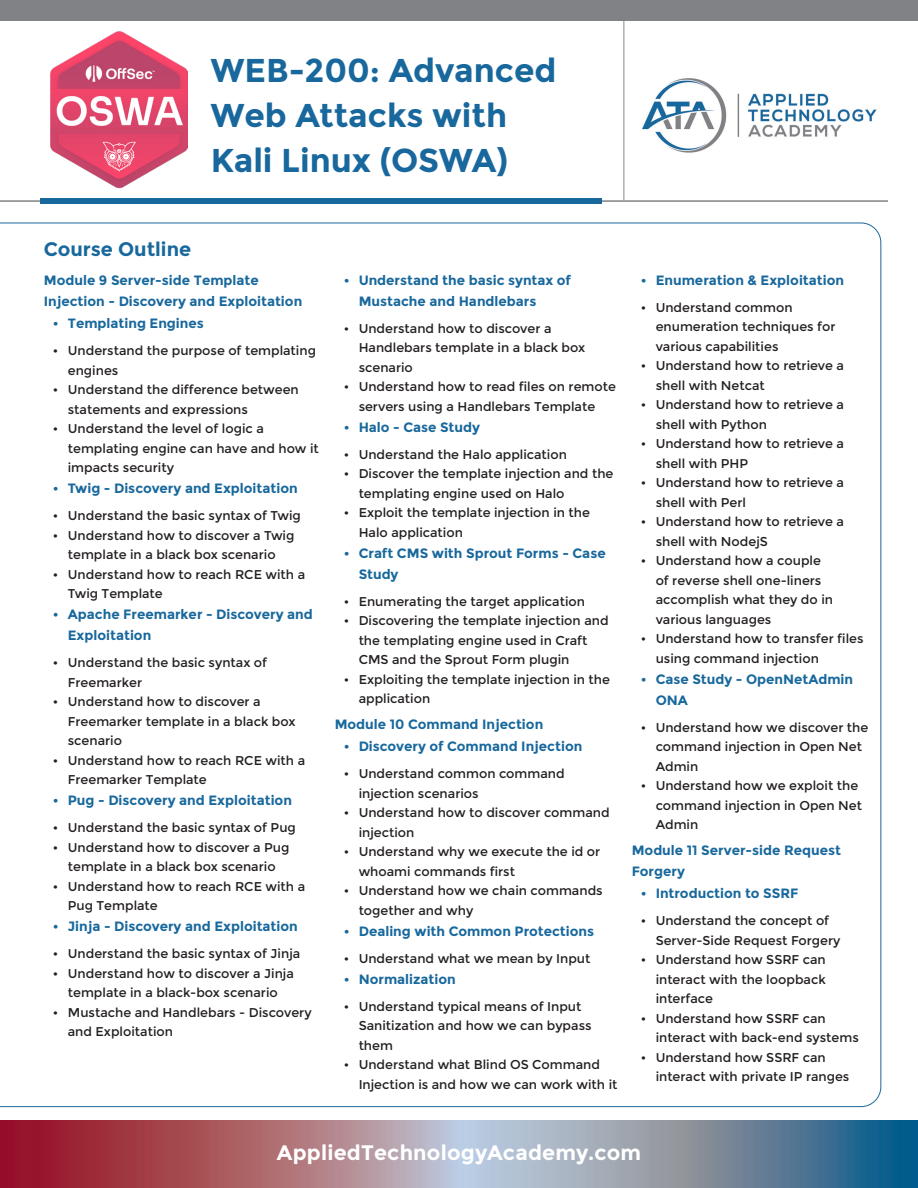
<style>
.page{position:relative;width:918px;height:1188px;background:#fff}
.page>*{position:absolute;margin:0;border:0;box-sizing:border-box;transform-origin:0 0}
.t1{font:700 33px/45px "Montserrat";color:#18689d}
.t2{font:700 21px "Montserrat";letter-spacing:.01em;color:#fff}
.t3{font:700 19.5px "Montserrat";color:#18689d}
.t4{font:700 13.5px/21px "Montserrat";color:#18689d}
.t5{font:12.75px/19.5px "Montserrat";color:#231f20}
</style>
<div class="page">
<svg style="left:0;top:1120px;width:918px;height:68px;background:#90798a"></svg>
<img style="left:642px;top:78px;width:235px;height:75px">
<hr style="left:0;top:200px;width:888px;height:2px;background:#818285">
<div style="left:41px;top:198px;width:561px;height:6px;background:#18689d"></div>
<hr style="left:623px;top:0;width:1px;height:200px;background:#92959a">
<div style="left:0;top:0;width:918px;height:21px;background:#818285"></div>
<img style="left:50px;top:31px;width:138px;height:158px">
<p class="t1" style="left:211px;top:48px;width:347px">WEB-200: Advanced<br>Web Attacks with<br>Kali Linux (OSWA)</p>
<p class="t3" style="left:44px;top:238px;width:149px">Course Outline</p>
<p class="t4" style="left:44px;top:270px;width:260px">Module 9 Server-side Template<br>Injection - Discovery and Exploitation</p>
<p class="t4" style="left:53px;top:313px;width:153px">• Templating Engines</p>
<p class="t5" style="left:68px;top:341px;width:250px;text-indent:-15px">• Understand the purpose of templating engines</p>
<p class="t5" style="left:68px;top:380px;width:233px;text-indent:-15px">• Understand the difference between statements and expressions</p>
<p class="t5" style="left:68px;top:419px;width:253px;text-indent:-15px">• Understand the level of logic a templating engine can have and how it impacts security</p>
<p class="t4" style="left:53px;top:478px;width:246px">• Twig - Discovery and Exploitation</p>
<p class="t5" style="left:53px;top:506px;width:250px">• Understand the basic syntax of Twig</p>
<p class="t5" style="left:53px;top:526px;width:243px;text-align:center">• Understand how to discover a Twig template in a black box scenario</p>
<p class="t5" style="left:68px;top:565px;width:239px;text-indent:-15px">• Understand how to reach RCE with a<br>Twig Template</p>
<p class="t4" style="left:68px;top:604px;width:247px;text-indent:-15px">• Apache Freemarker - Discovery and<br>Exploitation</p>
<p class="t5" style="left:68px;top:653px;width:201px;text-indent:-15px">• Understand the basic syntax of<br>Freemarker</p>
<p class="t5" style="left:68px;top:692px;width:229px;text-indent:-15px">• Understand how to discover a<br>Freemarker template in a black box scenario</p>
<p class="t5" style="left:68px;top:751px;width:239px;text-indent:-15px">• Understand how to reach RCE with a<br>Freemarker Template</p>
<p class="t4" style="left:53px;top:790px;width:241px">• Pug - Discovery and Exploitation</p>
<p class="t5" style="left:53px;top:818px;width:245px">• Understand the basic syntax of Pug</p>
<p class="t5" style="left:53px;top:838px;width:238px;text-align:center">• Understand how to discover a Pug template in a black box scenario</p>
<p class="t5" style="left:68px;top:877px;width:239px;text-indent:-15px">• Understand how to reach RCE with a<br>Pug Template</p>
<p class="t4" style="left:53px;top:916px;width:247px">• Jinja - Discovery and Exploitation</p>
<p class="t5" style="left:53px;top:944px;width:249px">• Understand the basic syntax of Jinja</p>
<p class="t5" style="left:53px;top:964px;width:243px;text-align:center">• Understand how to discover a Jinja template in a black-box scenario</p>
<p class="t5" style="left:68px;top:1003px;width:245px;text-indent:-15px">• Mustache and Handlebars - Discovery and Exploitation</p>
<p class="t4" style="left:359px;top:270px;width:214px;text-indent:-15px">• Understand the basic syntax of<br>Mustache and Handlebars</p>
<p class="t5" style="left:359px;top:319px;width:228px;text-indent:-15px">• Understand how to discover a<br>Handlebars template in a black box scenario</p>
<p class="t5" style="left:344px;top:377px;width:274px;text-align:center">• Understand how to read files on remote servers using a Handlebars Template</p>
<p class="t4" style="left:344px;top:417px;width:138px">• Halo - Case Study</p>
<p class="t5" style="left:344px;top:445px;width:225px">• Understand the Halo application</p>
<p class="t5" style="left:359px;top:464px;width:256px;text-indent:-15px">• Discover the template injection and the templating engine used on Halo</p>
<p class="t5" style="left:359px;top:503px;width:233px;text-indent:-15px">• Exploit the template injection in the<br>Halo application</p>
<p class="t4" style="left:359px;top:543px;width:249px;text-indent:-15px">• Craft CMS with Sprout Forms - Case<br>Study</p>
<p class="t5" style="left:344px;top:592px;width:243px">• Enumerating the target application</p>
<p class="t5" style="left:359px;top:611px;width:251px;text-indent:-15px">• Discovering the template injection and the templating engine used in Craft<br>CMS and the Sprout Form plugin</p>
<p class="t5" style="left:359px;top:670px;width:253px;text-indent:-15px">• Exploiting the template injection in the application</p>
<p class="t4" style="left:335px;top:714px;width:210px">Module 10 Command Injection</p>
<p class="t4" style="left:344px;top:736px;width:240px">• Discovery of Command Injection</p>
<p class="t5" style="left:359px;top:764px;width:208px;text-indent:-15px">• Understand common command injection scenarios</p>
<p class="t5" style="left:359px;top:803px;width:253px;text-indent:-15px">• Understand how to discover command injection</p>
<p class="t5" style="left:359px;top:842px;width:243px;text-indent:-15px">• Understand why we execute the id or whoami commands first</p>
<p class="t5" style="left:359px;top:881px;width:246px;text-indent:-15px">• Understand how we chain commands together and why</p>
<p class="t4" style="left:344px;top:921px;width:252px">• Dealing with Common Protections</p>
<p class="t5" style="left:344px;top:949px;width:248px">• Understand what we mean by Input</p>
<p class="t4" style="left:344px;top:969px;width:114px">• Normalization</p>
<p class="t5" style="left:359px;top:997px;width:234px;text-indent:-15px">• Understand typical means of Input<br>Sanitization and how we can bypass them</p>
<p class="t5" style="left:359px;top:1055px;width:260px;text-indent:-15px">• Understand what Blind OS Command<br>Injection is and how we can work with it</p>
<p class="t4" style="left:641px;top:270px;width:205px">• Enumeration &amp; Exploitation</p>
<p class="t5" style="left:656px;top:298px;width:181px;text-indent:-15px">• Understand common enumeration techniques for various capabilities</p>
<p class="t5" style="left:656px;top:356px;width:190px;text-indent:-15px">• Understand how to retrieve a shell with Netcat</p>
<p class="t5" style="left:656px;top:395px;width:190px;text-indent:-15px">• Understand how to retrieve a shell with Python</p>
<p class="t5" style="left:656px;top:434px;width:190px;text-indent:-15px">• Understand how to retrieve a shell with PHP</p>
<p class="t5" style="left:656px;top:473px;width:190px;text-indent:-15px">• Understand how to retrieve a shell with Perl</p>
<p class="t5" style="left:656px;top:512px;width:190px;text-indent:-15px">• Understand how to retrieve a shell with NodejS</p>
<p class="t5" style="left:656px;top:551px;width:179px;text-indent:-15px">• Understand how a couple of reverse shell one-liners accomplish what they do in various languages</p>
<p class="t5" style="left:656px;top:629px;width:209px;text-indent:-15px">• Understand how to transfer files using command injection</p>
<p class="t4" style="left:656px;top:669px;width:199px;text-indent:-15px">• Case Study - OpenNetAdmin<br>ONA</p>
<p class="t5" style="left:656px;top:718px;width:214px;text-indent:-15px">• Understand how we discover the command injection in Open Net<br>Admin</p>
<p class="t5" style="left:656px;top:776px;width:208px;text-indent:-15px">• Understand how we exploit the command injection in Open Net<br>Admin</p>
<p class="t4" style="left:632px;top:840px;width:211px">Module 11 Server-side Request<br>Forgery</p>
<p class="t4" style="left:641px;top:883px;width:159px">• Introduction to SSRF</p>
<p class="t5" style="left:656px;top:911px;width:186px;text-indent:-15px">• Understand the concept of<br>Server-Side Request Forgery</p>
<p class="t5" style="left:656px;top:950px;width:172px;text-align:justify;text-indent:-15px">• Understand how SSRF can interact with the loopback interface</p>
<p class="t5" style="left:656px;top:1009px;width:205px;text-indent:-15px">• Understand how SSRF can interact with back-end systems</p>
<p class="t5" style="left:656px;top:1048px;width:195px;text-indent:-15px">• Understand how SSRF can interact with private IP ranges</p>
<p class="t2" style="left:277px;top:1140px;width:366px">AppliedTechnologyAcademy.com</p>
</div>
